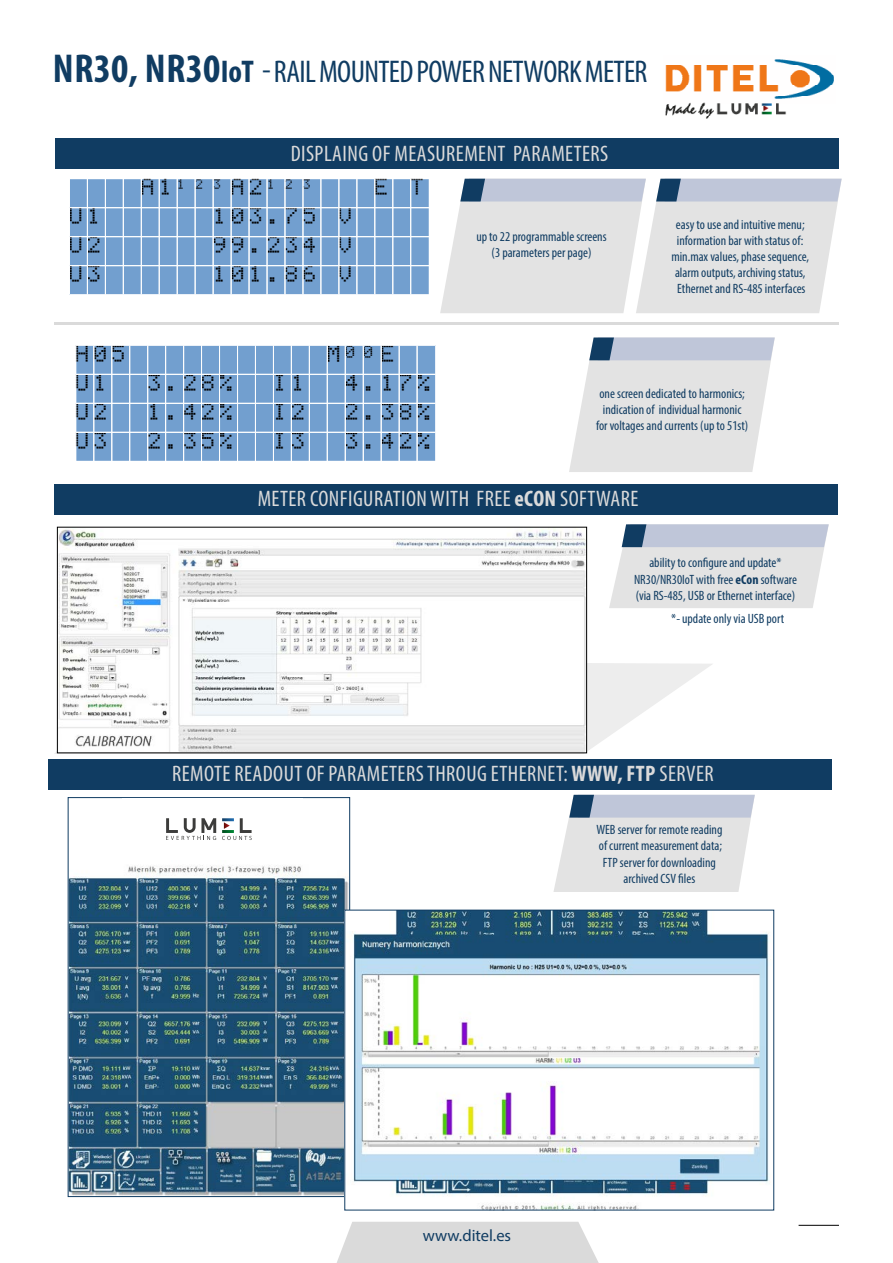
<style>
.page{position:relative;width:893px;height:1263px;background:#fff}
.page>*{position:absolute;margin:0;border:0;box-sizing:border-box;transform-origin:0 0}
.t1{font:condensed 31.5px "Myriad Pro";letter-spacing:-.02em;color:#103c62}
.t2{font:condensed 22.5px "Myriad Pro";letter-spacing:.02em;color:#dadada}
.t3{font:21.6px "Register";letter-spacing:.16em;color:#000}
.t4{font:16.5px "Myriad Pro";color:#103c62}
.t5{font:condensed 13.5px/16.2px "Myriad Pro";color:#103c62;text-align:center}
.t6{font:12.6px "Register";letter-spacing:.755em;color:#000}
.s1{font-weight:700;font-size:40.5px}
.s2{font-weight:700}
.s3{font-size:21.6px}
</style>
<div class="page">
<svg style="left:337px;top:1222px;width:262px;height:41px;background:#dcdcdc"></svg>
<hr style="left:799px;top:1225px;width:40px;height:1px;background:#000">
<hr style="left:54px;top:322px;width:784px;height:3px;background:#dadada">
<div style="left:55px;top:138px;width:784px;height:31px;background:#103c62"></div>
<svg style="left:569px;top:338px;width:206px;height:134px;background:#dedfe2"></svg>
<svg style="left:440px;top:179px;width:402px;height:134px;background:#dddee2"></svg>
<svg style="left:69px;top:179px;width:360px;height:116px;background:#84abd5"></svg>
<svg style="left:76px;top:345px;width:360px;height:116px;background:#7ea7d3"></svg>
<div style="left:54px;top:484px;width:783px;height:31px;background:#103c62"></div>
<svg style="left:609px;top:524px;width:220px;height:84px;background:#d7dadf"></svg>
<svg style="left:55px;top:661px;width:657px;height:93px;fill:#f2f2f2"></svg>
<img style="left:59px;top:529px;width:526px;height:222px">
<div style="left:57px;top:527px;width:530px;height:226px;border:1px solid #000"></div>
<div style="left:48px;top:759px;width:784px;height:31px;background:#103c62"></div>
<svg style="left:553px;top:795px;width:202px;height:97px;background:#d9dce0"></svg>
<img style="left:70px;top:865px;width:278px;height:330px">
<svg style="left:166px;top:818px;width:50px;height:22px"></svg>
<svg style="left:222px;top:818px;width:30px;height:22px"></svg>
<img style="left:347px;top:912px;width:424px;height:296px">
<div style="left:345px;top:910px;width:429px;height:300px;border:1px solid #103c62"></div>
<img style="left:665px;top:59px;width:169px;height:60px">
<h1 class="t1" style="left:53px;top:53px;width:596px"><span class="s1">NR30, NR30</span><span class="s2">IoT</span> - RAIL MOUNTED POWER NETWORK METER</h1>
<h2 class="t2" style="left:291px;top:140px;width:319px">DISPLAING OF MEASUREMENT PARAMETERS</h2>
<p class="t6" style="left:141px;top:177px;width:172px"><span class="s3">A1</span>123<span class="s3">A2</span>123</p>
<h3 class="t3" style="left:375px;top:175px;width:52px">E T</h3>
<h3 class="t3" style="left:69px;top:204px;width:34px">U1</h3>
<h3 class="t3" style="left:213px;top:204px;width:142px">103.75 V</h3>
<h3 class="t3" style="left:69px;top:233px;width:34px">U2</h3>
<h3 class="t3" style="left:213px;top:233px;width:142px">99.234 V</h3>
<h3 class="t3" style="left:69px;top:262px;width:34px">U3</h3>
<h3 class="t3" style="left:213px;top:262px;width:142px">101.86 V</h3>
<h3 class="t3" style="left:76px;top:342px;width:52px">H05</h3>
<h3 class="t3" style="left:327px;top:342px;width:70px">M<sup>00</sup>E</h3>
<h3 class="t3" style="left:76px;top:371px;width:34px">U1</h3>
<h3 class="t3" style="left:148px;top:371px;width:89px">3.28%</h3>
<h3 class="t3" style="left:273px;top:371px;width:34px">I1</h3>
<h3 class="t3" style="left:345px;top:371px;width:89px">4.17%</h3>
<h3 class="t3" style="left:76px;top:400px;width:34px">U2</h3>
<h3 class="t3" style="left:148px;top:400px;width:89px">1.42%</h3>
<h3 class="t3" style="left:273px;top:400px;width:34px">I2</h3>
<h3 class="t3" style="left:345px;top:400px;width:89px">2.38%</h3>
<h3 class="t3" style="left:76px;top:429px;width:34px">U3</h3>
<h3 class="t3" style="left:148px;top:429px;width:89px">2.35%</h3>
<h3 class="t3" style="left:273px;top:429px;width:34px">I3</h3>
<h3 class="t3" style="left:345px;top:429px;width:89px">3.42%</h3>
<p class="t5" style="left:476px;top:228px;width:132px">up to 22 programmable screens (3 parameters per page)</p>
<p class="t5" style="left:671px;top:216px;width:139px">easy to use and intuitive menu; information bar with status of: min.max values, phase sequence, alarm outputs, archiving status,<br>Ethernet and RS-485 interfaces</p>
<p class="t5" style="left:596px;top:385px;width:154px">one screen dedicated to harmonics; indication of individual harmonic for voltages and currents (up to 51st)</p>
<h2 class="t2" style="left:258px;top:485px;width:382px">METER CONFIGURATION WITH FREE <span class="s2">eCON</span> SOFTWARE</h2>
<p class="t5" style="left:634px;top:555px;width:164px">ability to configure and update*<br>NR30/NR30IoT with free <span class="s2">eCon</span> software (via RS-485, USB or Ethernet interface)</p>
<p class="t5" style="left:671px;top:610px;width:114px">*- update only via USB port</p>
<h2 class="t2" style="left:172px;top:760px;width:543px">REMOTE READOUT OF PARAMETERS THROUG ETHERNET: <span class="s2">WWW, FTP</span> SERVER</h2>
<p class="t5" style="left:596px;top:821px;width:128px">WEB server for remote reading of current measurement data;<br>FTP server for downloading archived CSV files</p>
<p class="t4" style="left:423px;top:1225px;width:90px">www.ditel.es</p>
</div>
